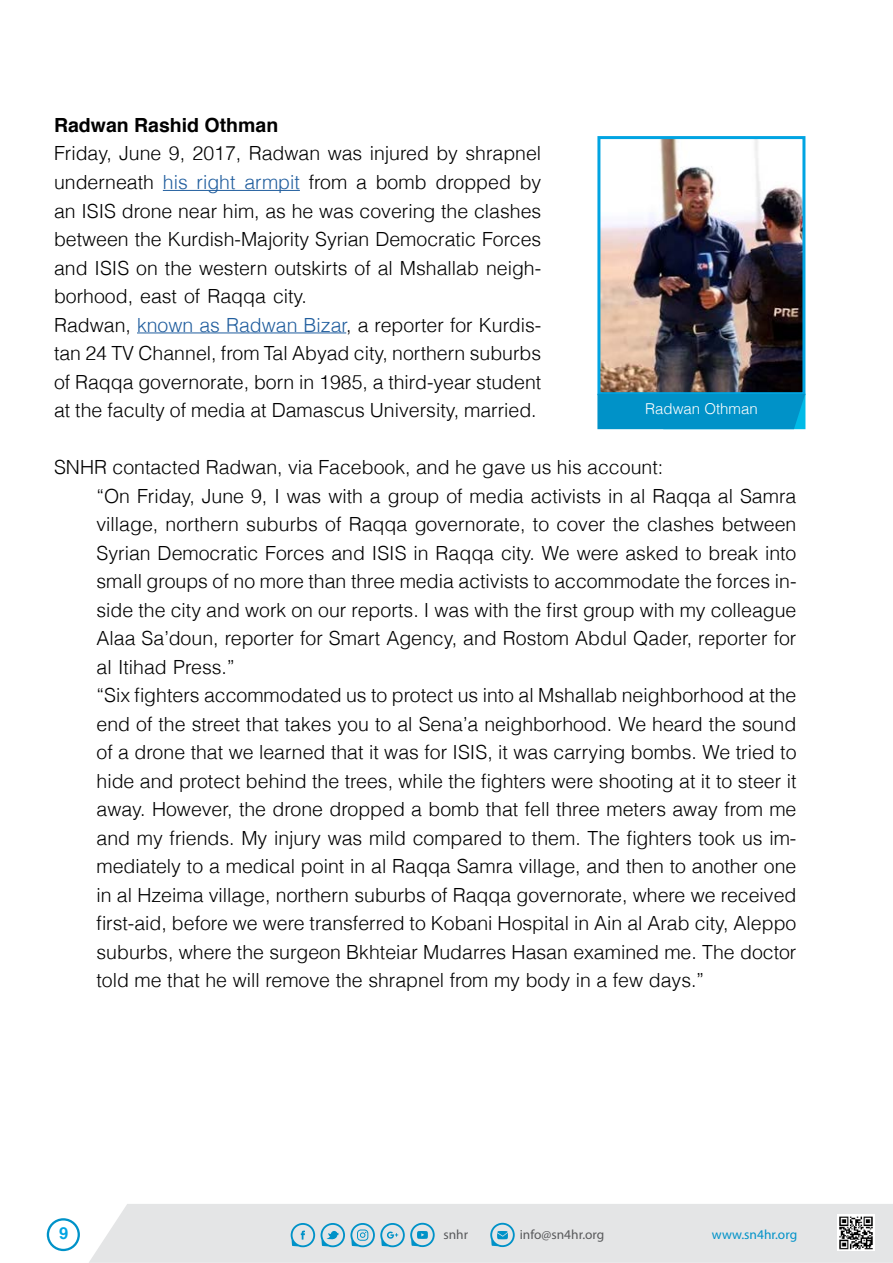
<style>
.page{position:relative;width:893px;height:1263px;background:#fff}
.page>*{position:absolute;margin:0;border:0;box-sizing:border-box;transform-origin:0 0}
.t1{font:300 19.5px/28.5px "Helvetica";color:#000}
.t2{font:700 19.5px "Helvetica";color:#000}
.t3{font:300 19.5px "Helvetica";color:#215e9e}
.t4{font:700 16.5px "Helvetica";color:#00a4e2}
.t5{font:300 15px "Helvetica";color:#fff}
.t6{font:13.35px "Myriad Pro";color:#58595b}
.t7{font:13.35px "Myriad Pro";color:#0092c8}
.s1{color:#215e9e}
</style>
<div class="page">
<div style="left:89px;top:1204px;width:804px;height:59px;background:#e4e5e6"></div>
<svg style="left:291px;top:1223px;width:24px;height:24px"></svg>
<svg style="left:321px;top:1223px;width:114px;height:24px;background:#a1ccdd"></svg>
<svg style="left:490px;top:1223px;width:25px;height:24px"></svg>
<img style="left:837px;top:1214px;width:37px;height:37px">
<svg style="left:47px;top:1218px;width:33px;height:33px"></svg>
<hr style="left:163px;top:190px;width:137px;height:1px;background:#215e9e">
<hr style="left:137px;top:332px;width:209px;height:1px;background:#215e9e">
<img style="left:601px;top:140px;width:200px;height:251px">
<div style="left:597px;top:136px;width:208px;height:259px;border:3px solid #00a4e2"></div>
<div style="left:597px;top:394px;width:208px;height:35px;background:#0092c8"></div>
<p class="t2" style="left:54px;top:113px;width:226px">Radwan Rashid Othman</p>
<p class="t1" style="left:54px;top:138px;width:489px;text-align:right">Friday, June 9, 2017, Radwan was injured by shrapnel by</p>
<p class="t1" style="left:309px;top:167px;width:40px">from</p>
<p class="t1" style="left:54px;top:167px;width:489px">underneath <span class="s1">his<br></span>an ISIS drone near him, as he was covering the clashes between the Kurdish-Majority Syrian Democratic Forces</p>
<p class="t1" style="left:54px;top:281px;width:254px">borhood, east of Raqqa city.</p>
<p class="t3" style="left:197px;top:166px;width:105px">right armpit</p>
<p class="t1" style="left:356px;top:167px;width:72px">a bomb</p>
<p class="t1" style="left:435px;top:167px;width:77px">dropped</p>
<p class="t1" style="left:54px;top:252px;width:489px">and ISIS on the western outskirts of al Mshallab neigh-</p>
<p class="t1" style="left:54px;top:309px;width:489px">Radwan, <span class="s1">known as Radwan Bizar</span> a, reporter for Kurdis-</p>
<p class="t1" style="left:54px;top:366px;width:489px">of Raqqa governorate, born in 1985, a third-year student at the faculty of media at Damascus University, married.</p>
<p class="t1" style="left:97px;top:452px;width:701px;text-indent:-43px">SNHR contacted Radwan, via Facebook, and he gave us his account:<br>“On Friday, June 9, I was with a group of media activists in al Raqqa al Samra village, northern suburbs of Raqqa governorate, to cover the clashes between Syrian Democratic Forces and ISIS in Raqqa city. We were asked to break into</p>
<p class="t1" style="left:97px;top:594px;width:701px">side the city and work on our reports I. was with the first group with my colleague</p>
<p class="t1" style="left:54px;top:338px;width:489px">tan 24 TV Channel, from Tal Abyad city, northern suburbs</p>
<p class="t5" style="left:645px;top:397px;width:114px">Radwan Othman</p>
<p class="t1" style="left:97px;top:566px;width:701px">small groups of no more than three media activists to accommodate the forces in-</p>
<p class="t1" style="left:97px;top:623px;width:701px">Alaa Sa’doun, reporter for Smart Agency, and Rostom Abdul Qader, reporter for al Itihad Press “.<br>“Six fighters accommodated us to protect us into al Mshallab neighborhood at the end of the street that takes you to al Sena a’ neighborhood. We heard the sound of a drone that we learned that it was for ISIS it, was carrying bombs. We tried to hide and protect behind the trees, while the fighters were shooting at toit steer it away. However, the drone dropped a bomb that fell three meters away from me</p>
<p class="t1" style="left:97px;top:851px;width:701px">mediately to a medical point in al Raqqa Samra village, and then to another one</p>
<p class="t1" style="left:97px;top:823px;width:701px">and my friends. My injury was mild compared to them. The fighters took us im-</p>
<p class="t1" style="left:97px;top:880px;width:701px;text-align:justify">in al Hzeima village, northern suburbs of Raqqa governorate, where we received first-aid, before we were transferred to Kobani Hospital in Ain al Arab city, Aleppo suburbs, where the surgeon Bkhteiar Mudarres Hasan examined me. The doctor told me that he will remove the shrapnel from my body in a few days “.</p>
<p class="t4" style="left:59px;top:1223px;width:11px">9</p>
<p class="t6" style="left:443px;top:1226px;width:26px">snhr</p>
<p class="t6" style="left:520px;top:1226px;width:86px">info@sn4hr.org</p>
<p class="t7" style="left:712px;top:1226px;width:87px">www.sn4hr.org</p>
</div>
